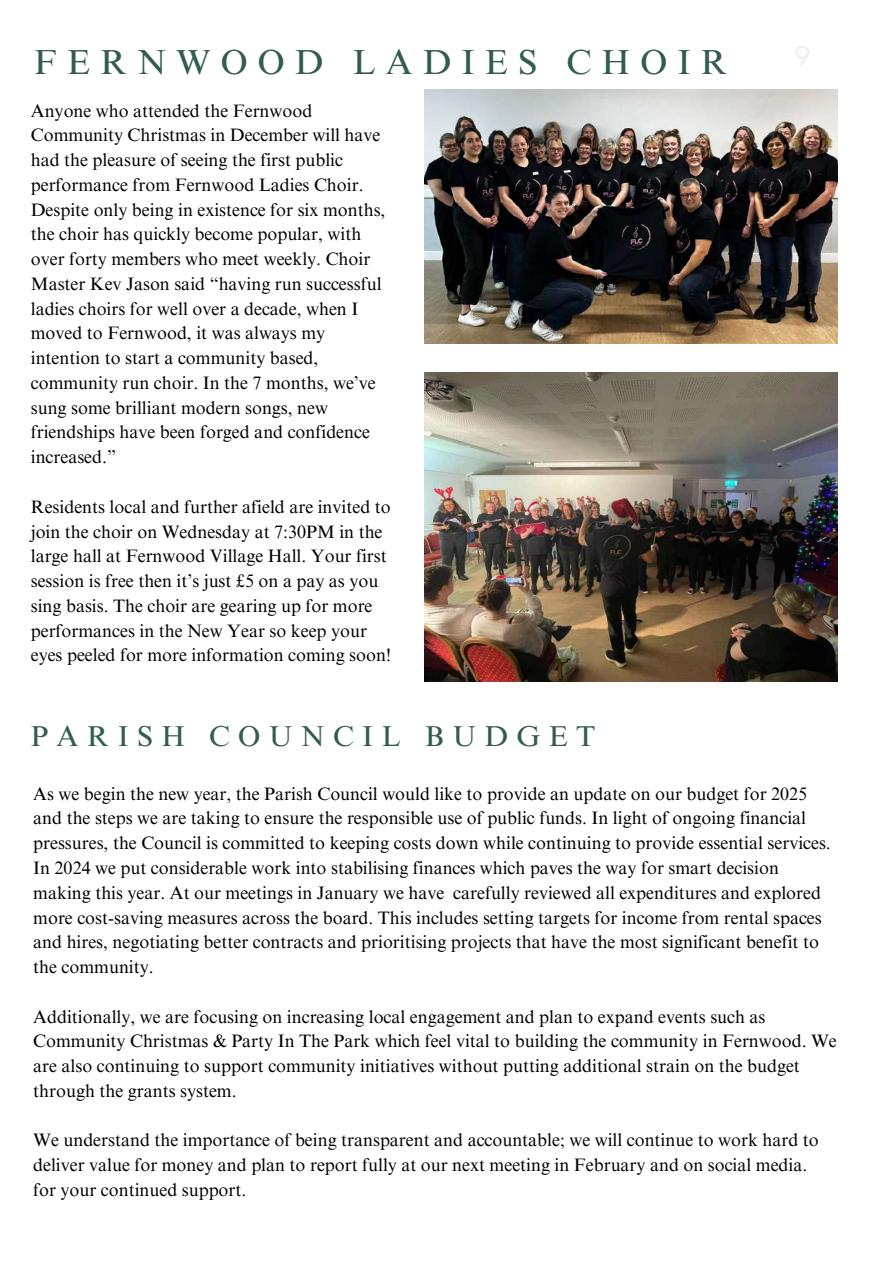
<style>
.page{position:relative;width:894px;height:1264px;background:#fff}
.page>*{position:absolute;margin:0;border:0;box-sizing:border-box;transform-origin:0 0}
.t1{font:34.8px "Times NRMT Pro";letter-spacing:.29em;color:#325c52}
.t2{font:28.8px "Times NRMT Pro";letter-spacing:.29em;color:#325c52}
.t3{font:18px/24.8px "Times NRMT Pro";color:#000}
</style>
<div class="page">
<img style="left:424px;top:89px;width:413px;height:255px">
<img style="left:424px;top:372px;width:413px;height:309px">
<h1 class="t1" style="left:34px;top:49px;width:695px">FERNWOOD LADIES CHOIR</h1>
<p class="t3" style="left:31px;top:100px;width:356px">Anyone who attended the Fernwood Community Christmas in December will have had the pleasure of seeing the first public performance from Fernwood Ladies Choir.<br>Despite only being in existence for six months, the choir has quickly become popular, with over forty members who meet weekly. Choir Master Kev Jason said “having run successful ladies choirs for well over a decade, when I moved to Fernwood, it was always my intention to start a community based, community run choir. In the 7 months, we’ve sung some brilliant modern songs, new friendships have been forged and confidence increased.”</p>
<p class="t3" style="left:31px;top:496px;width:361px">Residents local and further afield are invited to join the choir on Wednesday at 7:30PM in the large hall at Fernwood Village Hall. Your first session is free then it’s just £5 on a pay as you sing basis. The choir are gearing up for more performances in the New Year so keep your eyes peeled for more information coming soon!</p>
<h2 class="t2" style="left:31px;top:725px;width:566px">PARISH COUNCIL BUDGET</h2>
<p class="t3" style="left:33px;top:783px;width:798px">As we begin the new year, the Parish Council would like to provide an update on our budget for 2025 and the steps we are taking to ensure the responsible use of public funds. In light of ongoing financial pressures, the Council is committed to keeping costs down while continuing to provide essential services.<br>In 2024 we put considerable work into stabilising finances which paves the way for smart decision making this year. At our meetings in January we have carefully reviewed all expenditures and explored more cost-saving measures across the board. This includes setting targets for income from rental spaces and hires, negotiating better contracts and prioritising projects that have the most significant benefit to the community.</p>
<p class="t3" style="left:33px;top:1006px;width:804px">Additionally, we are focusing on increasing local engagement and plan to expand events such as Community Christmas &amp; Party In The Park which feel vital to building the community in Fernwood. We are also continuing to support community initiatives without putting additional strain on the budget through the grants system.</p>
<p class="t3" style="left:33px;top:1130px;width:786px">We understand the importance of being transparent and accountable; we will continue to work hard to deliver value for money and plan to report fully at our next meeting in February and on social media. for your continued support.</p>
</div>
